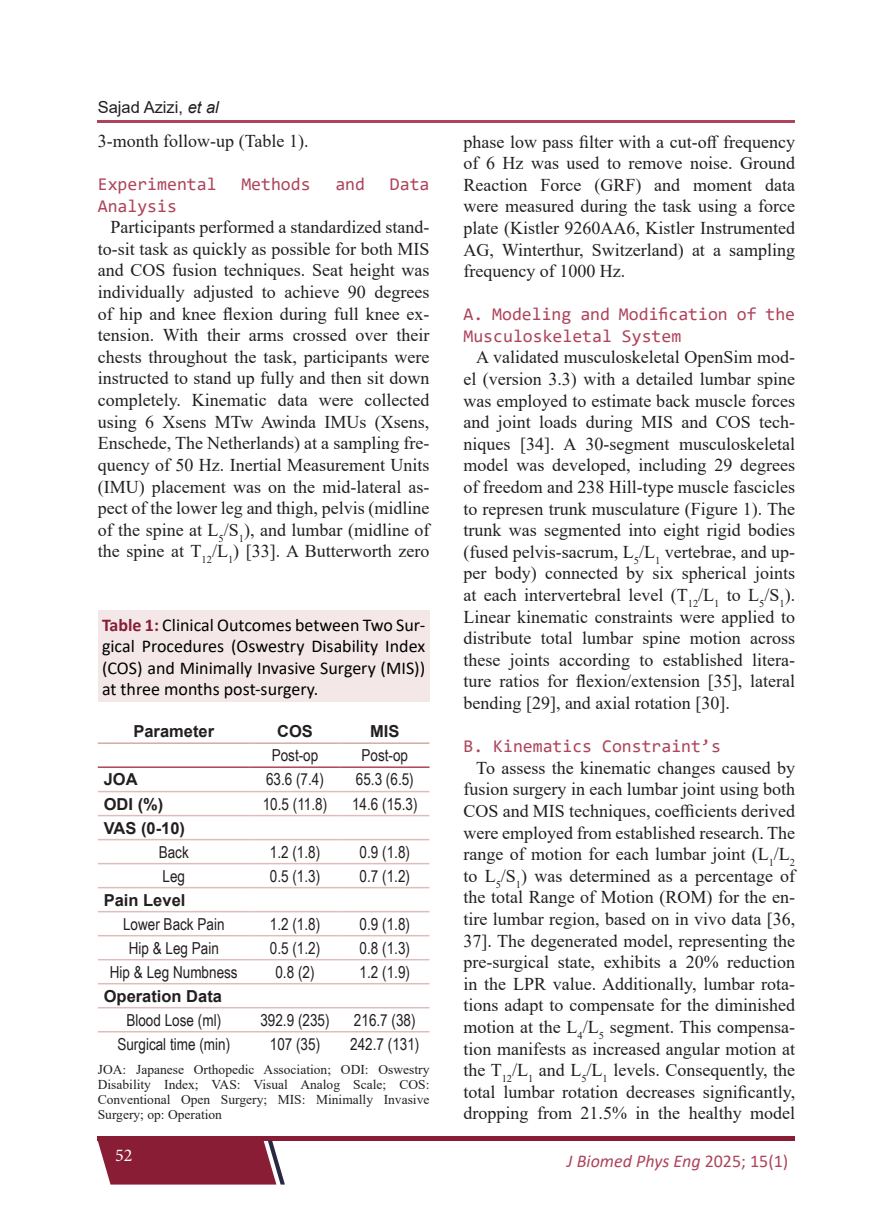
<style>
.page{position:relative;width:893px;height:1212px;background:#fff}
.page>*{position:absolute;margin:0;border:0;box-sizing:border-box;transform-origin:0 0}
.Body{font:18px/21.6px "Times New Roman";color:#231f20;text-align:justify}
.Figure{font:18px/21.6px "Calibri";color:#000;text-align:justify}
.Body-2{font:18px/21.5px "Consolas";color:#ad445b}
.t1{font:italic 18px "Calibri";color:#ad445b}
.t2{font:18px "Minion Pro";color:#fff}
.t3{font:16.5px "Arial Narrow";color:#231f20}
.t4{font:700 16.5px "Arial";color:#231f20}
.Running_Author{font:16.5px "Arial";color:#231f20}
.t5{font:13.5px/15px "Times New Roman";color:#231f20;text-align:justify}
.s1{font-style:italic}
.s2{font-weight:700;color:#881d35}
.s3{font-style:normal}
</style>
<div class="page">
<div style="left:98px;top:1136px;width:697px;height:5px;background:#881d35"></div>
<svg style="left:98px;top:1141px;width:187px;height:43px;background:#903147"></svg>
<hr style="left:98px;top:120px;width:697px;height:2px;background:#ad445b">
<hr style="left:98px;top:791px;width:152px;height:1px;background:#e0bdbd">
<hr style="left:250px;top:791px;width:90px;height:1px;background:#e0bdbd">
<hr style="left:340px;top:791px;width:89px;height:1px;background:#e0bdbd">
<hr style="left:98px;top:815px;width:152px;height:1px;background:#e0bdbd">
<hr style="left:250px;top:815px;width:90px;height:1px;background:#e0bdbd">
<hr style="left:340px;top:815px;width:89px;height:1px;background:#e0bdbd">
<hr style="left:98px;top:839px;width:152px;height:1px;background:#e0bdbd">
<hr style="left:250px;top:839px;width:90px;height:1px;background:#e0bdbd">
<hr style="left:340px;top:839px;width:89px;height:1px;background:#e0bdbd">
<hr style="left:98px;top:863px;width:152px;height:1px;background:#e0bdbd">
<hr style="left:250px;top:863px;width:90px;height:1px;background:#e0bdbd">
<hr style="left:340px;top:863px;width:89px;height:1px;background:#e0bdbd">
<hr style="left:98px;top:887px;width:152px;height:1px;background:#e0bdbd">
<hr style="left:250px;top:887px;width:90px;height:1px;background:#e0bdbd">
<hr style="left:340px;top:887px;width:89px;height:1px;background:#e0bdbd">
<hr style="left:98px;top:911px;width:152px;height:1px;background:#e0bdbd">
<hr style="left:250px;top:911px;width:90px;height:1px;background:#e0bdbd">
<hr style="left:340px;top:911px;width:89px;height:1px;background:#e0bdbd">
<hr style="left:98px;top:935px;width:152px;height:1px;background:#e0bdbd">
<hr style="left:250px;top:935px;width:90px;height:1px;background:#e0bdbd">
<hr style="left:340px;top:935px;width:89px;height:1px;background:#e0bdbd">
<hr style="left:98px;top:959px;width:152px;height:1px;background:#e0bdbd">
<hr style="left:250px;top:959px;width:90px;height:1px;background:#e0bdbd">
<hr style="left:340px;top:959px;width:89px;height:1px;background:#e0bdbd">
<hr style="left:98px;top:983px;width:152px;height:1px;background:#e0bdbd">
<hr style="left:250px;top:983px;width:90px;height:1px;background:#e0bdbd">
<hr style="left:340px;top:983px;width:89px;height:1px;background:#e0bdbd">
<hr style="left:98px;top:1007px;width:152px;height:1px;background:#e0bdbd">
<hr style="left:250px;top:1007px;width:90px;height:1px;background:#e0bdbd">
<hr style="left:340px;top:1007px;width:89px;height:1px;background:#e0bdbd">
<hr style="left:98px;top:1031px;width:152px;height:1px;background:#e0bdbd">
<hr style="left:250px;top:1031px;width:90px;height:1px;background:#e0bdbd">
<hr style="left:340px;top:1031px;width:89px;height:1px;background:#e0bdbd">
<hr style="left:98px;top:766px;width:152px;height:2px;background:#ad445b">
<hr style="left:250px;top:766px;width:90px;height:2px;background:#ad445b">
<hr style="left:340px;top:766px;width:89px;height:2px;background:#ad445b">
<hr style="left:98px;top:742px;width:152px;height:2px;background:#d1aca8">
<hr style="left:250px;top:742px;width:90px;height:2px;background:#d1aca8">
<hr style="left:340px;top:742px;width:89px;height:2px;background:#d1aca8">
<div style="left:98px;top:610px;width:331px;height:92px;background:#f3e7e8"></div>
<p class="Running_Author" style="left:98px;top:96px;width:123px">Sajad Azizi, <span class="s1">et al</span></p>
<p class="Body" style="left:98px;top:130px;width:212px">3-month follow-up (Table 1).</p>
<p class="Body-2" style="left:98px;top:173px;width:120px">Experimental</p>
<p class="Body-2" style="left:241px;top:173px;width:71px">Methods</p>
<p class="Body-2" style="left:335px;top:173px;width:31px">and</p>
<p class="Body-2" style="left:390px;top:173px;width:41px">Data</p>
<p class="Body-2" style="left:98px;top:195px;width:81px">Analysis</p>
<p class="Body" style="left:98px;top:216px;width:333px;text-indent:13px">Participants performed a standardized stand&shy;to-sit task as quickly as possible for both MIS and COS fusion techniques. Seat height was individually adjusted to achieve 90 degrees of hip and knee flexion during full knee ex&shy;tension. With their arms crossed over their chests throughout the task, participants were instructed to stand up fully and then sit down completely. Kinematic data were collected using 6 Xsens MTw Awinda IMUs (Xsens, Enschede, The Netherlands) at a sampling fre&shy;quency of 50 Hz. Inertial Measurement Units (IMU) placement was on the mid-lateral as&shy;pect of the lower leg and thigh, pelvis (midline of the spine at L<sub>5</sub>/S<sub>1</sub>), and lumbar (midline of the spine at T<sub>12</sub>/L<sub>1</sub>) [33]. A Butterworth zero</p>
<p class="Figure" style="left:102px;top:613px;width:325px"><span class="s2">Table 1:</span> Clinical Outcomes between Two Sur&shy;gical Procedures (Oswestry Disability Index (COS) and Minimally Invasive Surgery (MIS)) at three months post-surgery.</p>
<p class="t4" style="left:133px;top:720px;width:82px">Parameter</p>
<p class="t4" style="left:277px;top:720px;width:37px">COS</p>
<p class="t4" style="left:370px;top:720px;width:31px">MIS</p>
<p class="t3" style="left:272px;top:743px;width:48px">Post-op</p>
<p class="t3" style="left:361px;top:743px;width:48px">Post-op</p>
<p class="t4" style="left:104px;top:768px;width:35px">JOA</p>
<p class="t3" style="left:266px;top:767px;width:59px">63.6 (7.4)</p>
<p class="t3" style="left:356px;top:767px;width:59px">65.3 (6.5)</p>
<p class="t4" style="left:104px;top:792px;width:61px">ODI (%)</p>
<p class="t3" style="left:263px;top:792px;width:66px">10.5 (11.8)</p>
<p class="t3" style="left:352px;top:792px;width:67px">14.6 (15.3)</p>
<p class="t4" style="left:104px;top:816px;width:83px">VAS (0-10)</p>
<p class="t3" style="left:159px;top:840px;width:32px">Back</p>
<p class="t3" style="left:270px;top:840px;width:52px">1.2 (1.8)</p>
<p class="t3" style="left:360px;top:840px;width:52px">0.9 (1.8)</p>
<p class="t3" style="left:163px;top:864px;width:24px">Leg</p>
<p class="t3" style="left:270px;top:864px;width:52px">0.5 (1.3)</p>
<p class="t3" style="left:360px;top:864px;width:52px">0.7 (1.2)</p>
<p class="t4" style="left:104px;top:888px;width:83px">Pain Level</p>
<p class="t3" style="left:123px;top:912px;width:103px">Lower Back Pain</p>
<p class="t3" style="left:270px;top:912px;width:52px">1.2 (1.8)</p>
<p class="t3" style="left:360px;top:912px;width:52px">0.9 (1.8)</p>
<p class="t3" style="left:129px;top:936px;width:92px">Hip &amp; Leg Pain</p>
<p class="t3" style="left:270px;top:936px;width:52px">0.5 (1.2)</p>
<p class="t3" style="left:360px;top:936px;width:52px">0.8 (1.3)</p>
<p class="t3" style="left:110px;top:960px;width:129px">Hip &amp; Leg Numbness</p>
<p class="t3" style="left:275px;top:960px;width:41px">0.8 (2)</p>
<p class="t3" style="left:360px;top:960px;width:52px">1.2 (1.9)</p>
<p class="t4" style="left:104px;top:984px;width:120px">Operation Data</p>
<p class="t3" style="left:126px;top:1008px;width:96px">Blood Lose (ml)</p>
<p class="t3" style="left:260px;top:1008px;width:71px">392.9 (235)</p>
<p class="t3" style="left:354px;top:1008px;width:63px">216.7 (38)</p>
<p class="t3" style="left:117px;top:1032px;width:114px">Surgical time (min)</p>
<p class="t3" style="left:270px;top:1032px;width:52px">107 (35)</p>
<p class="t3" style="left:350px;top:1032px;width:71px">242.7 (131)</p>
<p class="t5" style="left:98px;top:1061px;width:333px">JOA: Japanese Orthopedic Association; ODI: Oswestry Disability Index; VAS: Visual Analog Scale; COS:<br>Conventional Open Surgery; MIS: Minimally Invasive Surgery; op: Operation</p>
<p class="t2" style="left:115px;top:1143px;width:19px">52</p>
<p class="Body" style="left:463px;top:130px;width:333px">phase low pass filter with a cut-off frequency of 6 Hz was used to remove noise. Ground Reaction Force (GRF) and moment data were measured during the task using a force plate (Kistler 9260AA6, Kistler Instrumented AG, Winterthur, Switzerland) at a sampling frequency of 1000 Hz.</p>
<p class="Body-2" style="left:463px;top:303px;width:333px">A. Modeling and Modification of the<br>Musculoskeletal System</p>
<p class="Body" style="left:463px;top:346px;width:333px;text-indent:13px">A validated musculoskeletal OpenSim mod&shy;el (version 3.3) with a detailed lumbar spine was employed to estimate back muscle forces and joint loads during MIS and COS tech&shy;niques [34]. A 30-segment musculoskeletal model was developed, including 29 degrees of freedom and 238 Hill-type muscle fascicles to represen trunk musculature (Figure 1). The trunk was segmented into eight rigid bodies (fused pelvis-sacrum, L<sub>5</sub>/L<sub>1</sub> vertebrae, and up&shy;per body) connected by six spherical joints at each intervertebral level (T<sub>12</sub>/L<sub>1</sub> to L<sub>5</sub>/S<sub>1</sub>).<br>Linear kinematic constraints were applied to distribute total lumbar spine motion across these joints according to established litera&shy;ture ratios for flexion/extension [35], lateral bending [29], and axial rotation [30].</p>
<p class="Body-2" style="left:463px;top:735px;width:259px">B. Kinematics Constraint’s</p>
<p class="Body" style="left:463px;top:756px;width:333px;text-indent:13px">To assess the kinematic changes caused by fusion surgery in each lumbar joint using both COS and MIS techniques, coefficients derived were employed from established research. The range of motion for each lumbar joint (L<sub>1</sub>/L<sub>2 </sub>to L<sub>5</sub>/S<sub>1</sub>) was determined as a percentage of the total Range of Motion (ROM) for the en&shy;tire lumbar region, based on in vivo data [36, 37]. The degenerated model, representing the pre-surgical state, exhibits a 20% reduction in the LPR value. Additionally, lumbar rota&shy;tions adapt to compensate for the diminished motion at the L<sub>4</sub>/L<sub>5</sub> segment. This compensa&shy;tion manifests as increased angular motion at the T<sub>12</sub>/L<sub>1</sub> and L<sub>5</sub>/L<sub>1</sub> levels. Consequently, the total lumbar rotation decreases significantly, dropping from 21.5% in the healthy model</p>
<p class="t1" style="left:567px;top:1148px;width:223px">J Biomed Phys Eng <span class="s3">2025; 15(1)</span></p>
</div>
